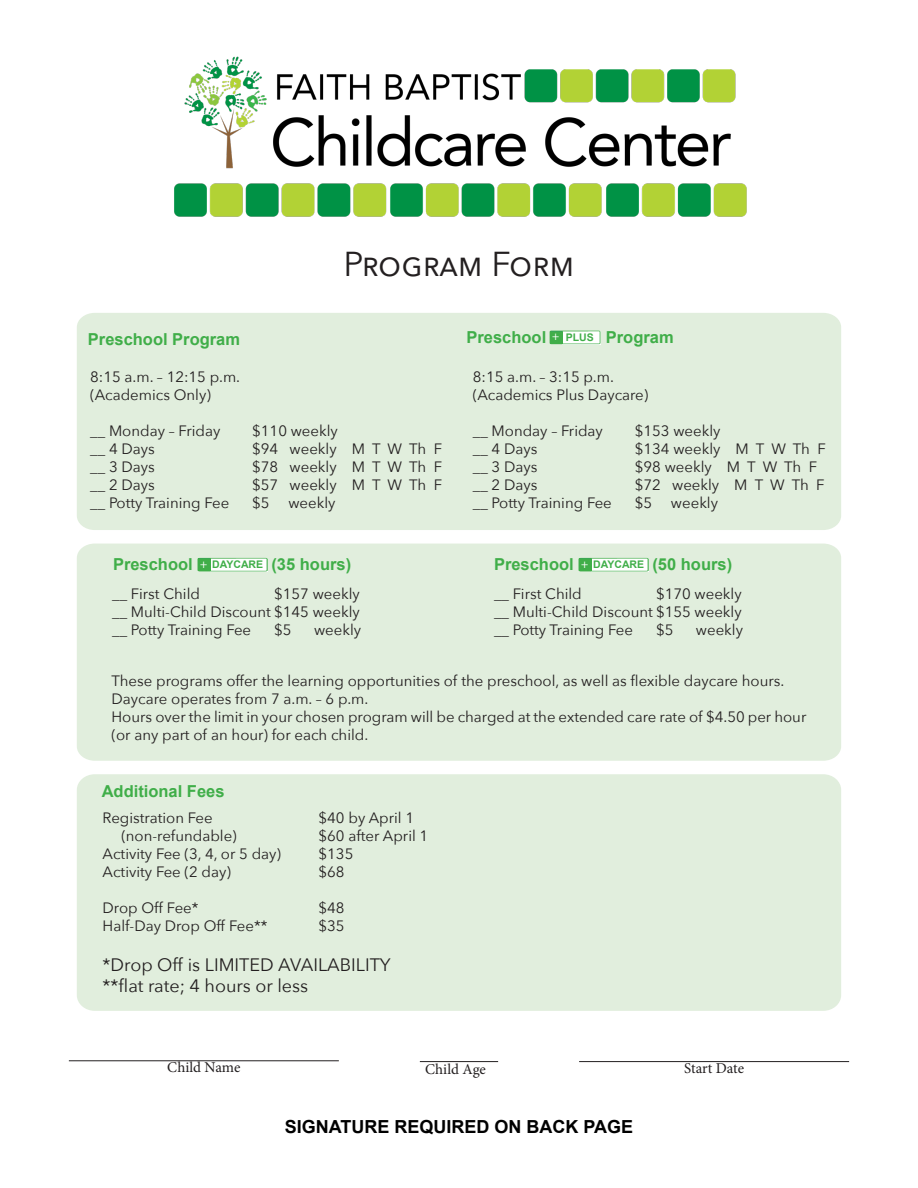
<style>
.page{position:relative;width:918px;height:1188px;background:#fff}
.page>*{position:absolute;margin:0;border:0;box-sizing:border-box;transform-origin:0 0}
.t1{font:34.5px "Avenir Next";color:#231f20}
.t2{font:18px "Avenir Next";color:#231f20}
.t3{font:700 18px "Arial";color:#000}
.t4{font:700 16.5px "Arial";color:#40ae49}
.t5{font:15px "Avenir Next";color:#231f20}
.t6{font:15px "Minion Pro";color:#231f20}
.t7{font:12px "Myriad Pro";color:#fff}
.t8{font:700 10.5px "Arial";color:#40ae49}
.s1{font-family:"Myriad Pro";font-weight:400;font-size:12px;color:#fff}
</style>
<div class="page">
<div style="left:77px;top:313px;width:764px;height:217px;background:#e1eedd"></div>
<svg style="left:550px;top:331px;width:50px;height:13px"></svg>
<div style="left:77px;top:544px;width:764px;height:217px;background:#e1eedd"></div>
<div style="left:77px;top:774px;width:764px;height:237px;background:#e1eedd"></div>
<img style="left:184px;top:56px;width:552px;height:113px">
<img style="left:174px;top:183px;width:213px;height:34px">
<img style="left:390px;top:183px;width:212px;height:34px">
<img style="left:606px;top:183px;width:141px;height:34px">
<hr style="left:69px;top:1060px;width:270px;height:1px;background:#231f20">
<hr style="left:420px;top:1061px;width:78px;height:1px;background:#231f20">
<hr style="left:579px;top:1061px;width:270px;height:1px;background:#231f20">
<svg style="left:579px;top:558px;width:70px;height:13px"></svg>
<svg style="left:198px;top:558px;width:70px;height:13px"></svg>
<p class="t4" style="left:88px;top:328px;width:154px">Preschool Program</p>
<p class="t1" style="left:343px;top:235px;width:233px">Program Form</p>
<p class="t4" style="left:466px;top:326px;width:81px">Preschool</p>
<p class="t4" style="left:606px;top:326px;width:69px">Program</p>
<p class="t8" style="left:566px;top:331px;width:30px">PLUS</p>
<p class="t7" style="left:552px;top:329px;width:9px">+</p>
<p class="t5" style="left:90px;top:364px;width:151px">8:15 a.m. – 12:15 p.m.</p>
<p class="t5" style="left:90px;top:382px;width:122px">(Academics Only)</p>
<p class="t5" style="left:90px;top:418px;width:132px">__ Monday – Friday</p>
<p class="t5" style="left:252px;top:418px;width:87px">$110 weekly</p>
<p class="t5" style="left:90px;top:436px;width:66px">__ 4 Days</p>
<p class="t5" style="left:252px;top:436px;width:191px">$94 weekly M T W Th F</p>
<p class="t5" style="left:90px;top:454px;width:66px">__ 3 Days</p>
<p class="t5" style="left:252px;top:454px;width:191px">$78 weekly M T W Th F</p>
<p class="t5" style="left:90px;top:472px;width:66px">__ 2 Days</p>
<p class="t5" style="left:252px;top:472px;width:191px">$57 weekly M T W Th F</p>
<p class="t5" style="left:90px;top:490px;width:141px">__ Potty Training Fee</p>
<p class="t5" style="left:252px;top:490px;width:19px">$5</p>
<p class="t5" style="left:288px;top:490px;width:49px">weekly</p>
<p class="t5" style="left:473px;top:364px;width:143px">8:15 a.m. – 3:15 p.m.</p>
<p class="t5" style="left:473px;top:382px;width:177px">(Academics Plus Daycare)</p>
<p class="t5" style="left:473px;top:418px;width:132px">__ Monday – Friday</p>
<p class="t5" style="left:635px;top:418px;width:87px">$153 weekly</p>
<p class="t5" style="left:473px;top:436px;width:66px">__ 4 Days</p>
<p class="t5" style="left:635px;top:436px;width:193px">$134 weekly M T W Th F</p>
<p class="t5" style="left:473px;top:454px;width:66px">__ 3 Days</p>
<p class="t5" style="left:635px;top:454px;width:184px">$98 weekly M T W Th F</p>
<p class="t5" style="left:473px;top:472px;width:66px">__ 2 Days</p>
<p class="t5" style="left:635px;top:472px;width:191px">$72 weekly M T W Th F</p>
<p class="t5" style="left:473px;top:490px;width:141px">__ Potty Training Fee</p>
<p class="t5" style="left:635px;top:490px;width:19px">$5</p>
<p class="t5" style="left:671px;top:490px;width:49px">weekly</p>
<p class="t4" style="left:113px;top:553px;width:96px">Preschool <span class="s1">+</span></p>
<p class="t8" style="left:212px;top:558px;width:52px">DAYCARE</p>
<p class="t4" style="left:271px;top:553px;width:81px">(35 hours)</p>
<p class="t8" style="left:581px;top:558px;width:65px"><span class="s1">+</span> DAYCARE</p>
<p class="t4" style="left:652px;top:553px;width:81px">(50 hours)</p>
<p class="t4" style="left:494px;top:553px;width:81px">Preschool</p>
<p class="t5" style="left:112px;top:581px;width:89px">__ First Child</p>
<p class="t5" style="left:274px;top:581px;width:87px">$157 weekly</p>
<p class="t5" style="left:112px;top:599px;width:249px">__ Multi-Child Discount $145 weekly</p>
<p class="t5" style="left:112px;top:617px;width:141px">__ Potty Training Fee</p>
<p class="t5" style="left:274px;top:617px;width:19px">$5</p>
<p class="t5" style="left:314px;top:617px;width:49px">weekly</p>
<p class="t5" style="left:494px;top:581px;width:89px">__ First Child</p>
<p class="t5" style="left:656px;top:581px;width:87px">$170 weekly</p>
<p class="t5" style="left:494px;top:599px;width:249px">__ Multi-Child Discount $155 weekly</p>
<p class="t5" style="left:494px;top:617px;width:141px">__ Potty Training Fee</p>
<p class="t5" style="left:656px;top:617px;width:19px">$5</p>
<p class="t5" style="left:696px;top:617px;width:49px">weekly</p>
<p class="t5" style="left:112px;top:668px;width:674px">These programs offer the learning opportunities of the preschool, as well as flexible daycare hours.</p>
<p class="t5" style="left:112px;top:686px;width:258px">Daycare operates from 7 a.m. – 6 p.m.</p>
<p class="t5" style="left:112px;top:704px;width:696px">Hours over the limit in your chosen program will be charged at the extended care rate of $4.50 per hour</p>
<p class="t5" style="left:112px;top:722px;width:258px">(or any part of an hour) for each child.</p>
<p class="t4" style="left:102px;top:781px;width:124px">Additional Fees</p>
<p class="t5" style="left:103px;top:805px;width:112px">Registration Fee</p>
<p class="t5" style="left:319px;top:805px;width:97px">$40 by April 1</p>
<p class="t5" style="left:121px;top:823px;width:117px">(non-refundable)</p>
<p class="t5" style="left:319px;top:823px;width:111px">$60 after April 1</p>
<p class="t5" style="left:103px;top:841px;width:180px">Activity Fee (3, 4, or 5 day)</p>
<p class="t5" style="left:319px;top:841px;width:36px">$135</p>
<p class="t5" style="left:103px;top:859px;width:130px">Activity Fee (2 day)</p>
<p class="t5" style="left:319px;top:859px;width:28px">$68</p>
<p class="t5" style="left:103px;top:895px;width:97px">Drop Off Fee*</p>
<p class="t5" style="left:319px;top:895px;width:28px">$48</p>
<p class="t5" style="left:103px;top:913px;width:166px">Half-Day Drop Off Fee**</p>
<p class="t5" style="left:319px;top:913px;width:28px">$35</p>
<p class="t2" style="left:103px;top:949px;width:290px">*Drop Off is LIMITED AVAILABILITY</p>
<p class="t2" style="left:103px;top:971px;width:207px">**flat rate; 4 hours or less</p>
<p class="t6" style="left:167px;top:1057px;width:75px">Child Name</p>
<p class="t6" style="left:425px;top:1059px;width:62px">Child Age</p>
<p class="t6" style="left:684px;top:1058px;width:61px">Start Date</p>
<p class="t3" style="left:285px;top:1115px;width:350px">SIGNATURE REQUIRED ON BACK PAGE</p>
</div>
